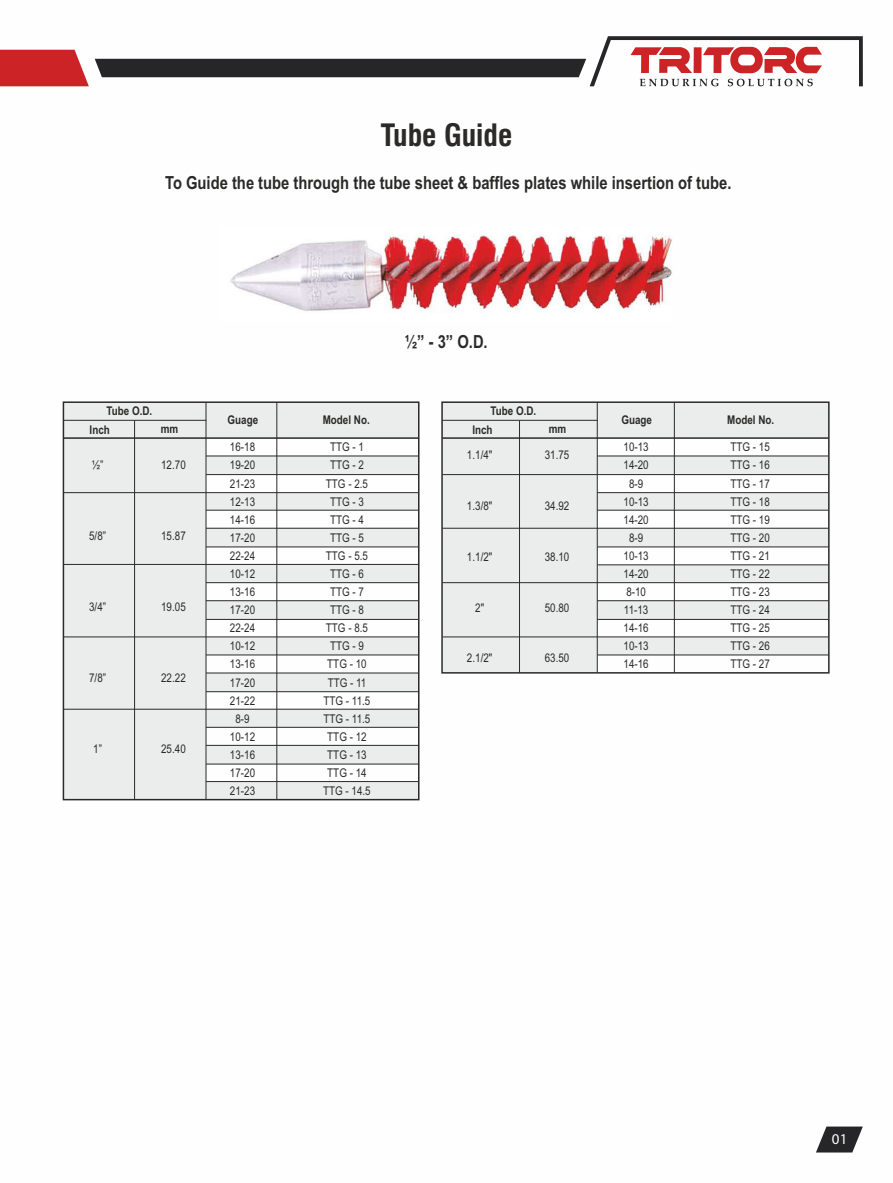
<style>
.page{position:relative;width:893px;height:1183px;background:#fff}
.page>*{position:absolute;margin:0;border:0;box-sizing:border-box;transform-origin:0 0}
.t1{font:700 condensed 30px "Swiss 721 BT";color:#2b2a29}
.t2{font:700 18px "Arial Narrow";color:#2b2a29}
.t3{font:15px "Myriad Pro";color:#fefefe}
.t4{font:12px/18.1px "Arial Narrow";color:#2b2a29;text-align:center}
.t5{font:700 12px/18.5px "Arial Narrow";color:#2b2a29}
</style>
<div class="page">
<svg style="left:0;top:50px;width:89px;height:36px"></svg>
<img style="left:230px;top:234px;width:442px;height:79px">
<svg style="left:816px;top:1126px;width:47px;height:26px"></svg>
<div style="left:443px;top:438px;width:385px;height:234px;background:#ebecec"></div>
<div style="left:442px;top:402px;width:387px;height:36px;background:#ebecec"></div>
<svg style="left:598px;top:438px;width:230px;height:233px"></svg>
<div style="left:441px;top:401px;width:389px;height:272px;border:1px solid #2b2a29"></div>
<hr style="left:442px;top:437px;width:386px;height:1px;background:#2b2a29">
<hr style="left:442px;top:420px;width:156px;height:1px;background:#2b2a29">
<hr style="left:442px;top:527px;width:386px;height:1px;background:#2b2a29">
<hr style="left:597px;top:455px;width:231px;height:1px;background:#2b2a29">
<hr style="left:442px;top:582px;width:386px;height:1px;background:#2b2a29">
<hr style="left:597px;top:509px;width:231px;height:1px;background:#2b2a29">
<hr style="left:597px;top:492px;width:231px;height:1px;background:#2b2a29">
<hr style="left:597px;top:546px;width:231px;height:1px;background:#2b2a29">
<hr style="left:442px;top:636px;width:386px;height:1px;background:#2b2a29">
<hr style="left:597px;top:600px;width:231px;height:1px;background:#2b2a29">
<hr style="left:597px;top:564px;width:231px;height:1px;background:#2b2a29">
<hr style="left:597px;top:619px;width:231px;height:1px;background:#2b2a29">
<hr style="left:597px;top:654px;width:231px;height:1px;background:#2b2a29">
<hr style="left:519px;top:420px;width:1px;height:252px;background:#2b2a29">
<hr style="left:597px;top:402px;width:1px;height:270px;background:#2b2a29">
<hr style="left:674px;top:402px;width:1px;height:270px;background:#2b2a29">
<hr style="left:442px;top:474px;width:386px;height:1px;background:#2b2a29">
<div style="left:64px;top:438px;width:354px;height:360px;background:#ebecec"></div>
<div style="left:63px;top:402px;width:356px;height:36px;background:#ebecec"></div>
<svg style="left:207px;top:438px;width:210px;height:343px"></svg>
<div style="left:63px;top:401px;width:356px;height:399px;border:1px solid #2b2a29"></div>
<hr style="left:64px;top:437px;width:354px;height:1px;background:#2b2a29">
<hr style="left:64px;top:420px;width:142px;height:1px;background:#2b2a29">
<hr style="left:64px;top:492px;width:354px;height:1px;background:#2b2a29">
<hr style="left:206px;top:474px;width:212px;height:1px;background:#2b2a29">
<hr style="left:206px;top:455px;width:212px;height:1px;background:#2b2a29">
<hr style="left:64px;top:564px;width:354px;height:1px;background:#2b2a29">
<hr style="left:206px;top:527px;width:212px;height:1px;background:#2b2a29">
<hr style="left:206px;top:509px;width:212px;height:1px;background:#2b2a29">
<hr style="left:206px;top:546px;width:212px;height:1px;background:#2b2a29">
<hr style="left:64px;top:636px;width:354px;height:1px;background:#2b2a29">
<hr style="left:206px;top:600px;width:212px;height:1px;background:#2b2a29">
<hr style="left:206px;top:582px;width:212px;height:1px;background:#2b2a29">
<hr style="left:206px;top:619px;width:212px;height:1px;background:#2b2a29">
<hr style="left:64px;top:708px;width:354px;height:1px;background:#2b2a29">
<hr style="left:206px;top:672px;width:212px;height:1px;background:#2b2a29">
<hr style="left:206px;top:654px;width:212px;height:1px;background:#2b2a29">
<hr style="left:206px;top:691px;width:212px;height:1px;background:#2b2a29">
<hr style="left:206px;top:744px;width:212px;height:1px;background:#2b2a29">
<hr style="left:206px;top:726px;width:212px;height:1px;background:#2b2a29">
<hr style="left:206px;top:763px;width:212px;height:1px;background:#2b2a29">
<hr style="left:206px;top:781px;width:212px;height:1px;background:#2b2a29">
<hr style="left:134px;top:420px;width:1px;height:379px;background:#2b2a29">
<hr style="left:206px;top:402px;width:1px;height:397px;background:#2b2a29">
<hr style="left:276px;top:402px;width:1px;height:397px;background:#2b2a29">
<svg style="left:95px;top:36px;width:768px;height:50px"></svg>
<h1 class="t1" style="left:381px;top:124px;width:133px">Tube Guide</h1>
<h2 class="t2" style="left:165px;top:176px;width:568px">To Guide the tube through the tube sheet &amp; baffles plates while insertion of tube.</h2>
<h2 class="t2" style="left:405px;top:334px;width:84px">½” - 3” O.D.</h2>
<p class="t5" style="left:90px;top:403px;width:64px;text-indent:17px">Tube O.D.<br>Inch</p>
<p class="t5" style="left:161px;top:420px;width:19px">mm</p>
<p class="t5" style="left:228px;top:411px;width:32px">Guage</p>
<p class="t5" style="left:323px;top:411px;width:49px">Model No.</p>
<p class="t5" style="left:472px;top:403px;width:65px;text-indent:18px">Tube O.D.<br>Inch</p>
<p class="t5" style="left:549px;top:420px;width:19px">mm</p>
<p class="t5" style="left:621px;top:411px;width:32px">Guage</p>
<p class="t5" style="left:727px;top:411px;width:49px">Model No.</p>
<p class="t4" style="left:92px;top:456px;width:13px">½”</p>
<p class="t4" style="left:89px;top:527px;width:18px">5/8”</p>
<p class="t4" style="left:89px;top:598px;width:18px">3/4”</p>
<p class="t4" style="left:89px;top:669px;width:18px">7/8”</p>
<p class="t4" style="left:93px;top:741px;width:10px">1”</p>
<p class="t4" style="left:161px;top:456px;width:26px">12.70</p>
<p class="t4" style="left:161px;top:527px;width:26px">15.87</p>
<p class="t4" style="left:161px;top:598px;width:26px">19.05</p>
<p class="t4" style="left:161px;top:669px;width:26px">22.22</p>
<p class="t4" style="left:161px;top:741px;width:26px">25.40</p>
<p class="t4" style="left:230px;top:439px;width:27px">16-18<br>19-20<br>21-23<br>12-13<br>14-16<br>17-20<br>22-24<br>10-12<br>13-16<br>17-20<br>22-24<br>10-12<br>13-16<br>17-20<br>21-22<br>8-9<br>10-12<br>13-16<br>17-20<br>21-23</p>
<p class="t4" style="left:323px;top:439px;width:49px">TTG - 1<br>TTG - 2<br>TTG - 2.5<br>TTG - 3<br>TTG - 4<br>TTG - 5<br>TTG - 5.5<br>TTG - 6<br>TTG - 7<br>TTG - 8<br>TTG - 8.5<br>TTG - 9<br>TTG - 10<br>TTG - 11<br>TTG - 11.5<br>TTG - 11.5<br>TTG - 12<br>TTG - 13<br>TTG - 14<br>TTG - 14.5</p>
<p class="t4" style="left:467px;top:447px;width:27px">1.1/4"</p>
<p class="t4" style="left:545px;top:447px;width:26px">31.75</p>
<p class="t4" style="left:467px;top:498px;width:27px">1.3/8"</p>
<p class="t4" style="left:545px;top:498px;width:26px">34.92</p>
<p class="t4" style="left:467px;top:548px;width:27px">1.1/2"</p>
<p class="t4" style="left:545px;top:548px;width:26px">38.10</p>
<p class="t4" style="left:475px;top:599px;width:10px">2"</p>
<p class="t4" style="left:545px;top:599px;width:26px">50.80</p>
<p class="t4" style="left:467px;top:650px;width:27px">2.1/2"</p>
<p class="t4" style="left:545px;top:650px;width:26px">63.50</p>
<p class="t4" style="left:624px;top:439px;width:27px">10-13<br>14-20<br>8-9<br>10-13<br>14-20<br>8-9<br>10-13<br>14-20<br>8-10<br>11-13<br>14-16<br>10-13<br>14-16</p>
<p class="t4" style="left:730px;top:439px;width:41px;text-align:justify">TTG - 15<br>TTG - 16<br>TTG - 17<br>TTG - 18<br>TTG - 19<br>TTG - 20<br>TTG - 21<br>TTG - 22<br>TTG - 23<br>TTG - 24<br>TTG - 25<br>TTG - 26<br>TTG - 27</p>
<p class="t3" style="left:832px;top:1132px;width:17px">01</p>
</div>
